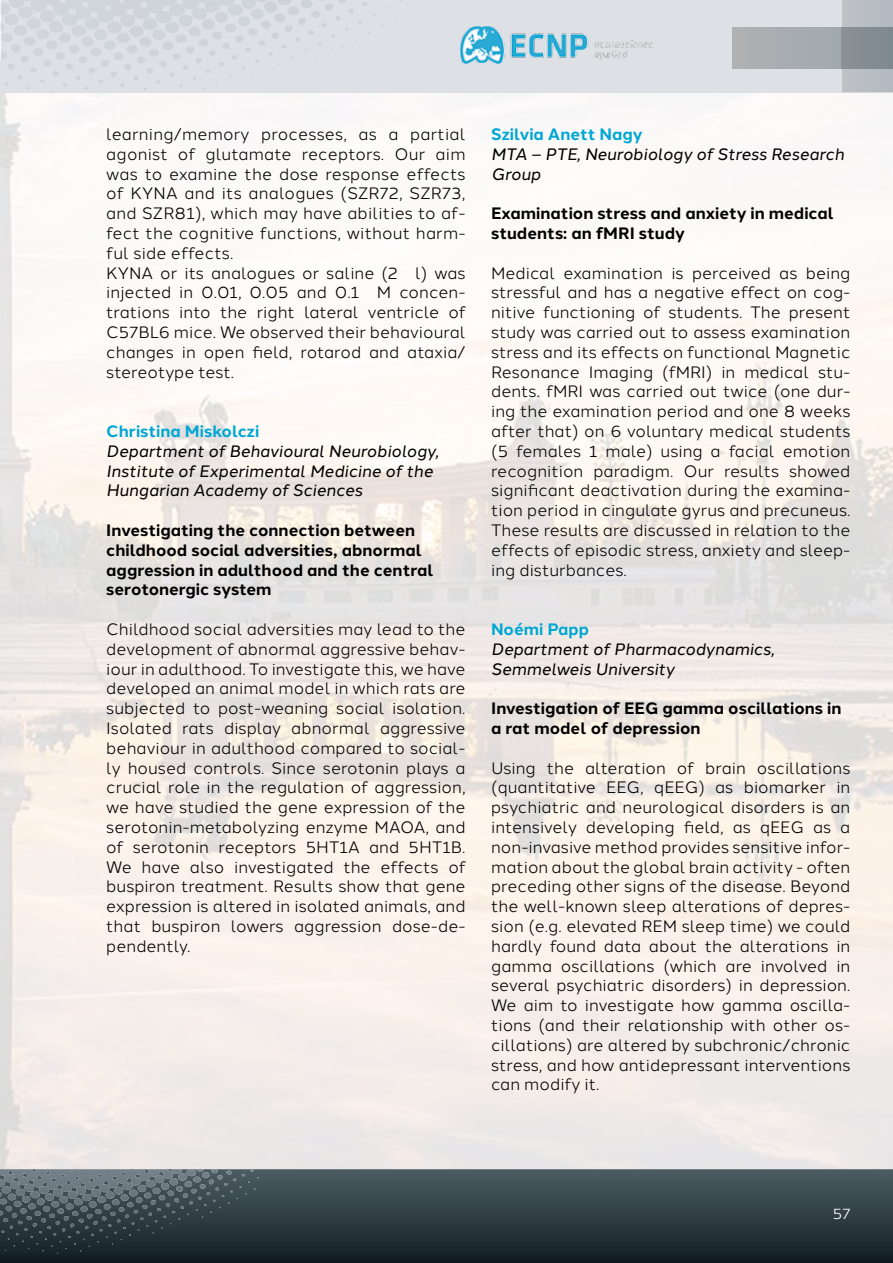
<style>
.page{position:relative;width:893px;height:1263px;background:#fff}
.page>*{position:absolute;margin:0;border:0;box-sizing:border-box;transform-origin:0 0}
.t1{font:16.5px/19.8px "Halcom";color:#000;text-align:justify}
.t2{font:700 16.5px/19.8px "Halcom";color:#000}
.t3{font:italic 16.5px/19.8px "Halcom";color:#000}
.t4{font:700 16.5px "Halcom";color:#00a7d4}
.t5{font:15px "Halcom";color:#fff}
</style>
<div class="page">
<img style="left:0;top:92px;width:893px;height:1171px">
<div style="left:1px;top:0;width:892px;height:92px;background:#dde1e6"></div>
<div style="left:842px;top:0;width:51px;height:92px;background:#b8bec2"></div>
<div style="left:732px;top:28px;width:110px;height:40px;background:#a8adb0"></div>
<div style="left:842px;top:28px;width:51px;height:40px;background:#848d93"></div>
<svg style="left:0;top:0;width:402px;height:94px"></svg>
<svg style="left:0;top:1169px;width:253px;height:94px;background:#3c4950"></svg>
<img style="left:460px;top:26px;width:193px;height:38px">
<p class="t1" style="left:106px;top:123px;width:361px;text-align:left">learning/memory processes, as a partial agonist of glutamate receptors. Our aim was to examine the dose response effects of KYNA and its analogues (SZR72, SZR73, and SZR81), which may have abilities to af&shy;fect the cognitive functions, without harm&shy;ful side effects.<br>KYNA or its analogues or saline (2 µl) was injected in 0.01, 0.05 and 0.1 µM concen&shy;trations into the right lateral ventricle of C57BL6 mice. We observed their behavioural changes in open field, rotarod and ataxia/ stereotype test.</p>
<p class="t4" style="left:106px;top:418px;width:155px">Christina Miskolczi</p>
<p class="t3" style="left:106px;top:439px;width:334px">Department of Behavioural Neurobiology,<br>Institute of Experimental Medicine of the<br>Hungarian Academy of Sciences</p>
<p class="t2" style="left:106px;top:519px;width:329px">Investigating the connection between childhood social adversities, abnormal aggression in adulthood and the central serotonergic system</p>
<p class="t1" style="left:106px;top:618px;width:361px">Childhood social adversities may lead to the development of abnormal aggressive behav&shy;iour in adulthood. To investigate this, we have developed an animal model in which rats are subjected to post-weaning social isolation.<br>Isolated rats display abnormal aggressive behaviour in adulthood compared to social&shy;ly housed controls. Since serotonin plays a crucial role in the regulation of aggression, we have studied the gene expression of the serotonin-metabolyzing enzyme MAOA, and of serotonin receptors 5HT1A and 5HT1B.<br>We have also investigated the effects of buspiron treatment. Results show that gene expression is altered in isolated animals, and that buspiron lowers aggression dose-de&shy;pendently.</p>
<p class="t4" style="left:491px;top:121px;width:153px">Szilvia Anett Nagy</p>
<p class="t3" style="left:491px;top:142px;width:355px">MTA – PTE, Neurobiology of Stress Research<br>Group</p>
<p class="t2" style="left:491px;top:202px;width:344px">Examination stress and anxiety in medical students: an fMRI study</p>
<p class="t1" style="left:491px;top:261px;width:361px">Medical examination is perceived as being stressful and has a negative effect on cog&shy;nitive functioning of students. The present study was carried out to assess examination stress and its effects on functional Magnetic Resonance Imaging (fMRI) in medical stu&shy;dents. fMRI was carried out twice (one dur&shy;ing the examination period and one 8 weeks after that) on 6 voluntary medical students (5 females 1 male) using a facial emotion recognition paradigm. Our results showed significant deactivation during the examina&shy;tion period in cingulate gyrus and precuneus.<br>These results are discussed in relation to the effects of episodic stress, anxiety and sleep&shy;ing disturbances.</p>
<p class="t4" style="left:491px;top:616px;width:100px">Noémi Papp</p>
<p class="t3" style="left:491px;top:637px;width:285px">Department of Pharmacodynamics,<br>Semmelweis University</p>
<p class="t2" style="left:491px;top:697px;width:352px">Investigation of EEG gamma oscillations in a rat model of depression</p>
<p class="t1" style="left:491px;top:756px;width:361px">Using the alteration of brain oscillations (quantitative EEG, qEEG) as biomarker in psychiatric and neurological disorders is an intensively developing field, as qEEG as a non-invasive method provides sensitive infor&shy;mation about the global brain activity - often preceding other signs of the disease. Beyond the well-known sleep alterations of depres&shy;sion (e.g. elevated REM sleep time) we could hardly found data about the alterations in gamma oscillations (which are involved in several psychiatric disorders) in depression.<br>We aim to investigate how gamma oscilla&shy;tions (and their relationship with other os&shy;cillations) are altered by subchronic/chronic stress, and how antidepressant interventions can modify it.</p>
<p class="t5" style="left:833px;top:1202px;width:19px">57</p>
</div>
